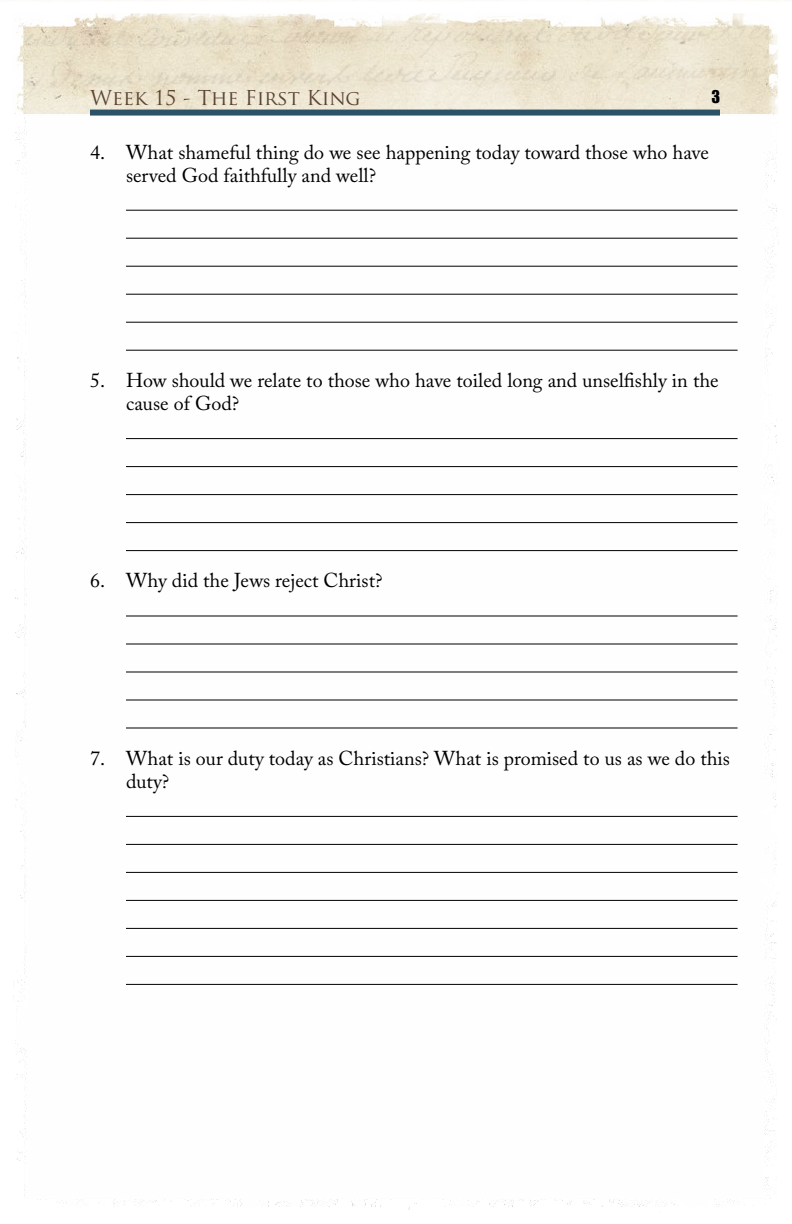
<style>
.page{position:relative;width:792px;height:1224px;background:#fff}
.page>*{position:absolute;margin:0;border:0;box-sizing:border-box;transform-origin:0 0}
.t1{font:20px/23px "Adobe Caslon Pro";color:#000}
.t2{font:20px "Trajan Pro";color:#5b4532}
.t3{font:18px "Genuine";color:#000}
</style>
<div class="page">
<img style="left:13px;top:14px;width:766px;height:1196px">
<hr style="left:126px;top:210px;width:612px;height:1px;background:#000">
<hr style="left:126px;top:238px;width:612px;height:1px;background:#000">
<hr style="left:126px;top:266px;width:612px;height:1px;background:#000">
<hr style="left:126px;top:294px;width:612px;height:1px;background:#000">
<hr style="left:126px;top:322px;width:612px;height:1px;background:#000">
<hr style="left:126px;top:350px;width:612px;height:1px;background:#000">
<hr style="left:126px;top:438px;width:612px;height:1px;background:#000">
<hr style="left:126px;top:466px;width:612px;height:1px;background:#000">
<hr style="left:126px;top:494px;width:612px;height:1px;background:#000">
<hr style="left:126px;top:522px;width:612px;height:1px;background:#000">
<hr style="left:126px;top:550px;width:612px;height:1px;background:#000">
<hr style="left:126px;top:615px;width:612px;height:1px;background:#000">
<hr style="left:126px;top:643px;width:612px;height:1px;background:#000">
<hr style="left:126px;top:671px;width:612px;height:1px;background:#000">
<hr style="left:126px;top:699px;width:612px;height:1px;background:#000">
<hr style="left:126px;top:727px;width:612px;height:1px;background:#000">
<hr style="left:126px;top:816px;width:612px;height:1px;background:#000">
<hr style="left:126px;top:844px;width:612px;height:1px;background:#000">
<hr style="left:126px;top:872px;width:612px;height:1px;background:#000">
<hr style="left:126px;top:900px;width:612px;height:1px;background:#000">
<hr style="left:126px;top:928px;width:612px;height:1px;background:#000">
<hr style="left:126px;top:956px;width:612px;height:1px;background:#000">
<hr style="left:126px;top:984px;width:612px;height:1px;background:#000">
<p class="t2" style="left:90px;top:85px;width:272px">Week 15 - The First King</p>
<p class="t3" style="left:711px;top:86px;width:10px">3</p>
<p class="t1" style="left:126px;top:140px;width:584px;text-indent:-36px">4. What shameful thing do we see happening today toward those who have served God faithfully and well?</p>
<p class="t1" style="left:126px;top:369px;width:594px;text-indent:-36px">5. How should we relate to those who have toiled long and unselfishly in the cause of God?</p>
<p class="t1" style="left:90px;top:569px;width:294px">6. Why did the Jews reject Christ?</p>
<p class="t1" style="left:126px;top:746px;width:606px;text-indent:-36px">7. What is our duty today as Christians? What is promised to us as we do this duty?</p>
</div>
